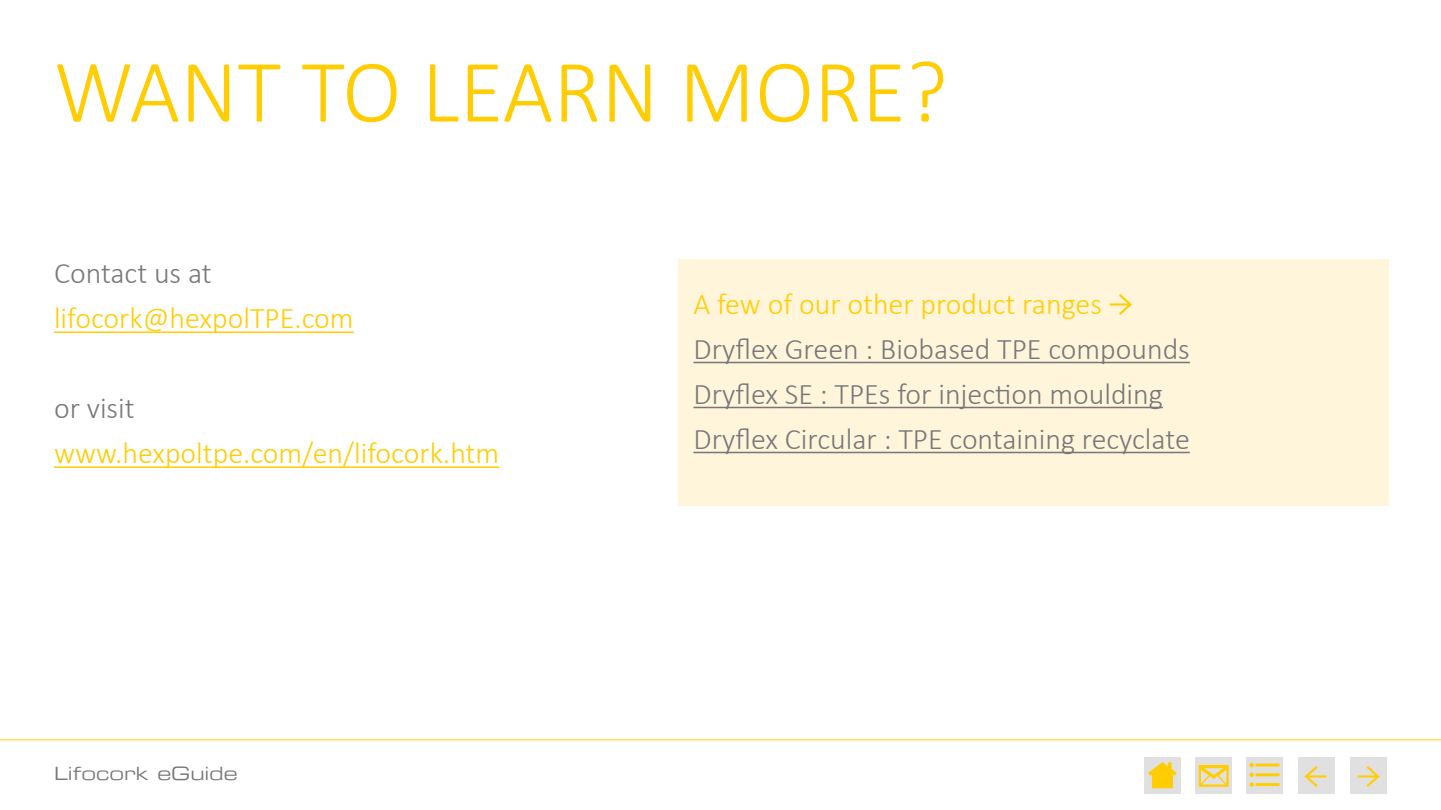
<style>
.page{position:relative;width:1441px;height:810px;background:#fff}
.page>*{position:absolute;margin:0;border:0;box-sizing:border-box;transform-origin:0 0}
.t1{font:300 90px "Calibri";color:#ffcd02}
.t2{font:37.5px "Minion Pro";color:#ffcd02}
.t3{font:300 30px/45px "Calibri";color:#78777a}
.t4{font:300 30px "Calibri";color:#ffcd02}
.t5{font:18px "Eurostile Extended Two";color:#78777a}
.s1{color:#ffcd02}
.s2{font-family:"Minion Pro";font-weight:400;font-size:37.5px;color:#ffcd02}
</style>
<div class="page">
<hr style="left:54px;top:331px;width:300px;height:2px;background:#ffcd02">
<hr style="left:54px;top:466px;width:445px;height:2px;background:#ffcd02">
<div style="left:678px;top:259px;width:710px;height:247px;background:#fff5db"></div>
<hr style="left:693px;top:362px;width:496px;height:1px;background:#78777a">
<hr style="left:693px;top:407px;width:469px;height:1px;background:#78777a">
<hr style="left:693px;top:452px;width:496px;height:1px;background:#78777a">
<hr style="left:0;top:739px;width:1440px;height:1px;background:#ffcd02">
<div style="left:1349px;top:757px;width:37px;height:37px;background:#e1e0e1"></div>
<div style="left:1246px;top:757px;width:37px;height:37px;background:#e1e0e1"></div>
<hr style="left:1255px;top:783px;width:24px;height:3px;background:#ffcd02">
<hr style="left:1255px;top:773px;width:24px;height:3px;background:#ffcd02">
<svg style="left:1249px;top:773px;width:4px;height:14px"></svg>
<hr style="left:1255px;top:764px;width:24px;height:3px;background:#ffcd02">
<svg style="left:1249px;top:763px;width:4px;height:4px"></svg>
<div style="left:1297px;top:757px;width:37px;height:37px;background:#e1e0e1"></div>
<div style="left:1195px;top:757px;width:37px;height:37px;background:#e1e0e1"></div>
<svg style="left:1198px;top:765px;width:30px;height:22px"></svg>
<div style="left:1144px;top:757px;width:37px;height:37px;background:#e1e0e1"></div>
<svg style="left:1148px;top:762px;width:28px;height:26px"></svg>
<h1 class="t1" style="left:54px;top:36px;width:895px">WANT TO LEARN MORE?</h1>
<p class="t3" style="left:54px;top:251px;width:159px">Contact us at</p>
<p class="t4" style="left:54px;top:300px;width:301px">lifocork@hexpolTPE.com</p>
<p class="t3" style="left:54px;top:386px;width:82px">or visit</p>
<p class="t4" style="left:54px;top:435px;width:446px">www.hexpoltpe.com/en/lifocork.htm</p>
<p class="t3" style="left:693px;top:281px;width:498px"><span class="s1">A few of our other product ranges</span> <span class="s2">→ </span>Dryflex Green : Biobased TPE compounds Dryflex SE : TPEs for injection moulding Dryflex Circular : TPE containing recyclate</p>
<p class="t5" style="left:54px;top:761px;width:185px">Lifocork eGuide</p>
<p class="t2" style="left:1303px;top:749px;width:26px">←</p>
</div>
